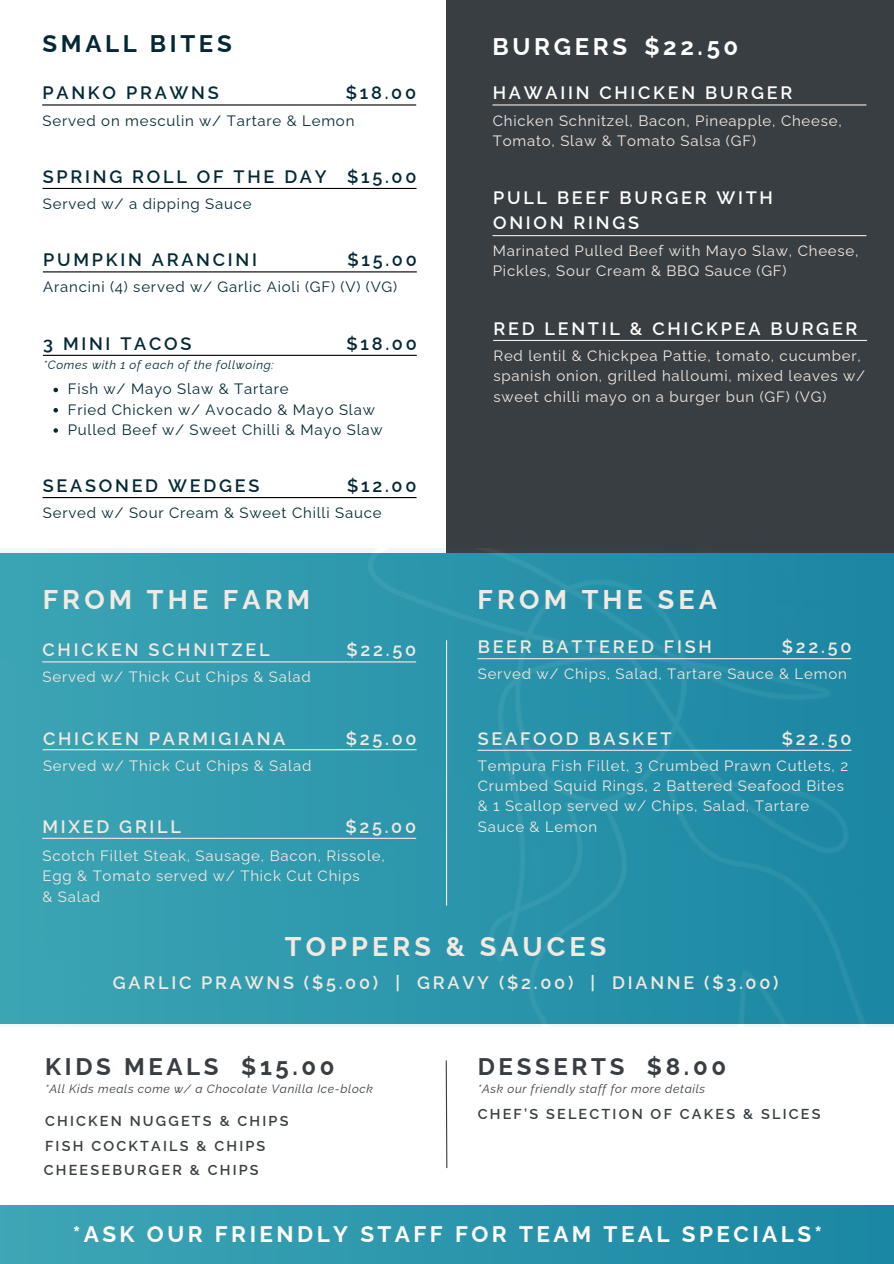
<style>
.page{position:relative;width:894px;height:1264px;background:#fff}
.page>*{position:absolute;margin:0;border:0;box-sizing:border-box;transform-origin:0 0}
.t1{font:700 27px "Raleway";letter-spacing:.15em;color:#f1e9e2}
.t2{font:700 24px "Raleway";letter-spacing:.15em;color:#393e42}
.t3{font:700 24px "Raleway";letter-spacing:.15em;color:#fff}
.t4{font:700 24px "Raleway";letter-spacing:.15em;color:#042935}
.t5{font:700 22.5px "Raleway";letter-spacing:.15em;color:#fff}
.t6{font:600 18px "Raleway";letter-spacing:.15em;color:#f1e9e2}
.t7{font:600 18px "Raleway";letter-spacing:.15em;color:#042935}
.t8{font:600 18px/24.8px "Raleway";letter-spacing:.15em;color:#fff}
.t9{font:15px/20.2px "Raleway";letter-spacing:.055em;color:#f1e9e2}
.t10{font:15px "Raleway";letter-spacing:.055em;color:#042935}
.t11{font:600 14.4px "Raleway";letter-spacing:.15em;color:#393e42}
.t12{font:italic 12px "Raleway";letter-spacing:.055em;color:#393e42}
.t13{font:italic 12px "Raleway";letter-spacing:.055em;color:#042935}
</style>
<div class="page">
<div style="left:446px;top:0;width:447px;height:553px;background:#393e42"></div>
<img style="left:0;top:548px;width:893px;height:478px">
<hr style="left:492px;top:104px;width:374px;height:1px;background:#f1e9e2">
<hr style="left:492px;top:235px;width:374px;height:1px;background:#f1e9e2">
<hr style="left:493px;top:340px;width:373px;height:1px;background:#f1e9e2">
<div style="left:0;top:1205px;width:893px;height:58px;background:linear-gradient(to right,#3ea6b5,#1a87a3)"></div>
<svg style="left:445px;top:1060px;width:3px;height:109px"></svg>
<hr style="left:477px;top:749px;width:374px;height:1px;background:#f1e9e2">
<hr style="left:477px;top:658px;width:374px;height:1px;background:#f1e9e2">
<hr style="left:42px;top:837px;width:374px;height:1px;background:#f1e9e2">
<hr style="left:446px;top:640px;width:1px;height:265px;background:#f1e9e2">
<hr style="left:42px;top:661px;width:374px;height:1px;background:#f1e9e2">
<hr style="left:43px;top:749px;width:373px;height:1px;background:#f1e9e2">
<hr style="left:42px;top:104px;width:374px;height:1px;background:#000">
<hr style="left:43px;top:188px;width:373px;height:1px;background:#000">
<hr style="left:43px;top:271px;width:373px;height:1px;background:#000">
<hr style="left:43px;top:497px;width:373px;height:1px;background:#000">
<hr style="left:43px;top:355px;width:373px;height:1px;background:#000">
<svg style="left:53px;top:388px;width:5px;height:4px"></svg>
<svg style="left:53px;top:408px;width:5px;height:4px"></svg>
<svg style="left:53px;top:428px;width:5px;height:5px"></svg>
<h1 class="t4" style="left:43px;top:29px;width:191px">SMALL BITES</h1>
<h1 class="t7" style="left:43px;top:83px;width:178px">PANKO PRAWNS</h1>
<h3 class="t7" style="left:346px;top:83px;width:72px">$18.00</h3>
<h3 class="t10" style="left:43px;top:111px;width:313px">Served on mesculin w/ Tartare &amp; Lemon</h3>
<p class="t7" style="left:43px;top:166px;width:285px">SPRING ROLL OF THE DAY</p>
<h5 class="t7" style="left:347px;top:166px;width:71px">$15.00</h5>
<h3 class="t10" style="left:43px;top:195px;width:210px">Served w/ a dipping Sauce</h3>
<h3 class="t7" style="left:43px;top:249px;width:215px">PUMPKIN ARANCINI</h3>
<p class="t7" style="left:347px;top:249px;width:71px">$15.00</p>
<h5 class="t10" style="left:43px;top:278px;width:355px">Arancini (4) served w/ Garlic Aioli (GF) (V) (VG)</h5>
<h5 class="t7" style="left:43px;top:333px;width:150px">3 MINI TACOS</h5>
<p class="t7" style="left:346px;top:333px;width:72px">$18.00</p>
<h3 class="t10" style="left:68px;top:380px;width:222px">Fish w/ Mayo Slaw &amp; Tartare</h3>
<h3 class="t10" style="left:68px;top:400px;width:309px">Fried Chicken w/ Avocado &amp; Mayo Slaw</h3>
<p class="t10" style="left:68px;top:421px;width:316px">Pulled Beef w/ Sweet Chilli &amp; Mayo Slaw</p>
<h5 class="t13" style="left:43px;top:358px;width:231px">*Comes with 1 of each of the follwoing:</h5>
<h3 class="t7" style="left:43px;top:475px;width:218px">SEASONED WEDGES</h3>
<h3 class="t7" style="left:347px;top:475px;width:71px">$12.00</h3>
<p class="t10" style="left:43px;top:504px;width:340px">Served w/ Sour Cream &amp; Sweet Chilli Sauce</p>
<p class="t3" style="left:644px;top:33px;width:95px">$22.50</p>
<h2 class="t3" style="left:492px;top:33px;width:136px">BURGERS</h2>
<h2 class="t8" style="left:492px;top:81px;width:301px">HAWAIIN CHICKEN BURGER</h2>
<h3 class="t9" style="left:492px;top:110px;width:350px">Chicken Schnitzel, Bacon, Pineapple, Cheese,<br>Tomato, Slaw &amp; Tomato Salsa (GF)</h3>
<h5 class="t8" style="left:493px;top:186px;width:281px">PULL BEEF BURGER WITH<br>ONION RINGS</h5>
<h3 class="t9" style="left:492px;top:241px;width:367px">Marinated Pulled Beef with Mayo Slaw, Cheese,<br>Pickles, Sour Cream &amp; BBQ Sauce (GF)</h3>
<p class="t8" style="left:493px;top:316px;width:365px">RED LENTIL &amp; CHICKPEA BURGER</p>
<h5 class="t9" style="left:493px;top:345px;width:373px">Red lentil &amp; Chickpea Pattie, tomato, cucumber, spanish onion, grilled halloumi, mixed leaves w/ sweet chilli mayo on a burger bun (GF) (VG)</h5>
<p class="t1" style="left:43px;top:583px;width:269px">FROM THE FARM</p>
<h3 class="t1" style="left:477px;top:583px;width:241px">FROM THE SEA</h3>
<p class="t6" style="left:43px;top:639px;width:228px">CHICKEN SCHNITZEL</p>
<p class="t6" style="left:346px;top:639px;width:71px">$22.50</p>
<p class="t9" style="left:43px;top:667px;width:270px">Served w/ Thick Cut Chips &amp; Salad</p>
<h3 class="t6" style="left:43px;top:728px;width:244px">CHICKEN PARMIGIANA</h3>
<h3 class="t6" style="left:346px;top:728px;width:72px">$25.00</h3>
<p class="t9" style="left:43px;top:755px;width:270px">Served w/ Thick Cut Chips &amp; Salad</p>
<h3 class="t6" style="left:43px;top:815px;width:140px">MIXED GRILL</h3>
<p class="t6" style="left:345px;top:815px;width:72px">$25.00</p>
<p class="t9" style="left:43px;top:845px;width:344px">Scotch Fillet Steak, Sausage, Bacon, Rissole,<br>Egg &amp; Tomato served w/ Thick Cut Chips<br>&amp; Salad</p>
<p class="t6" style="left:477px;top:636px;width:235px">BEER BATTERED FISH</p>
<h5 class="t6" style="left:781px;top:636px;width:71px">$22.50</h5>
<h3 class="t9" style="left:477px;top:663px;width:370px">Served w/ Chips, Salad, Tartare Sauce &amp; Lemon</h3>
<h5 class="t6" style="left:477px;top:728px;width:195px">SEAFOOD BASKET</h5>
<h3 class="t6" style="left:781px;top:728px;width:71px">$22.50</h3>
<h3 class="t9" style="left:477px;top:755px;width:372px">Tempura Fish Fillet, 3 Crumbed Prawn Cutlets, 2<br>Crumbed Squid Rings, 2 Battered Seafood Bites &amp; 1 Scallop served w/ Chips, Salad, Tartare Sauce &amp; Lemon</h3>
<h5 class="t1" style="left:285px;top:930px;width:323px">TOPPERS &amp; SAUCES</h5>
<p class="t6" style="left:113px;top:972px;width:667px">GARLIC PRAWNS ($5.00) | GRAVY ($2.00) | DIANNE ($3.00)</p>
<h3 class="t2" style="left:45px;top:1052px;width:291px">KIDS MEALS $15.00</h3>
<p class="t11" style="left:45px;top:1112px;width:245px">CHICKEN NUGGETS &amp; CHIPS</p>
<h5 class="t11" style="left:45px;top:1137px;width:222px">FISH COCKTAILS &amp; CHIPS</h5>
<h2 class="t11" style="left:44px;top:1161px;width:216px">CHEESEBURGER &amp; CHIPS</h2>
<h3 class="t12" style="left:45px;top:1081px;width:329px">*All Kids meals come w/ a Chocolate Vanilla Ice-block</h3>
<h3 class="t2" style="left:477px;top:1052px;width:250px">DESSERTS $8.00</h3>
<p class="t11" style="left:477px;top:1105px;width:344px">CHEF’S SELECTION OF CAKES &amp; SLICES</p>
<h5 class="t12" style="left:477px;top:1081px;width:229px">*Ask our friendly staff for more details</h5>
<h3 class="t5" style="left:73px;top:1220px;width:751px">*ASK OUR FRIENDLY STAFF FOR TEAM TEAL SPECIALS*</h3>
</div>
